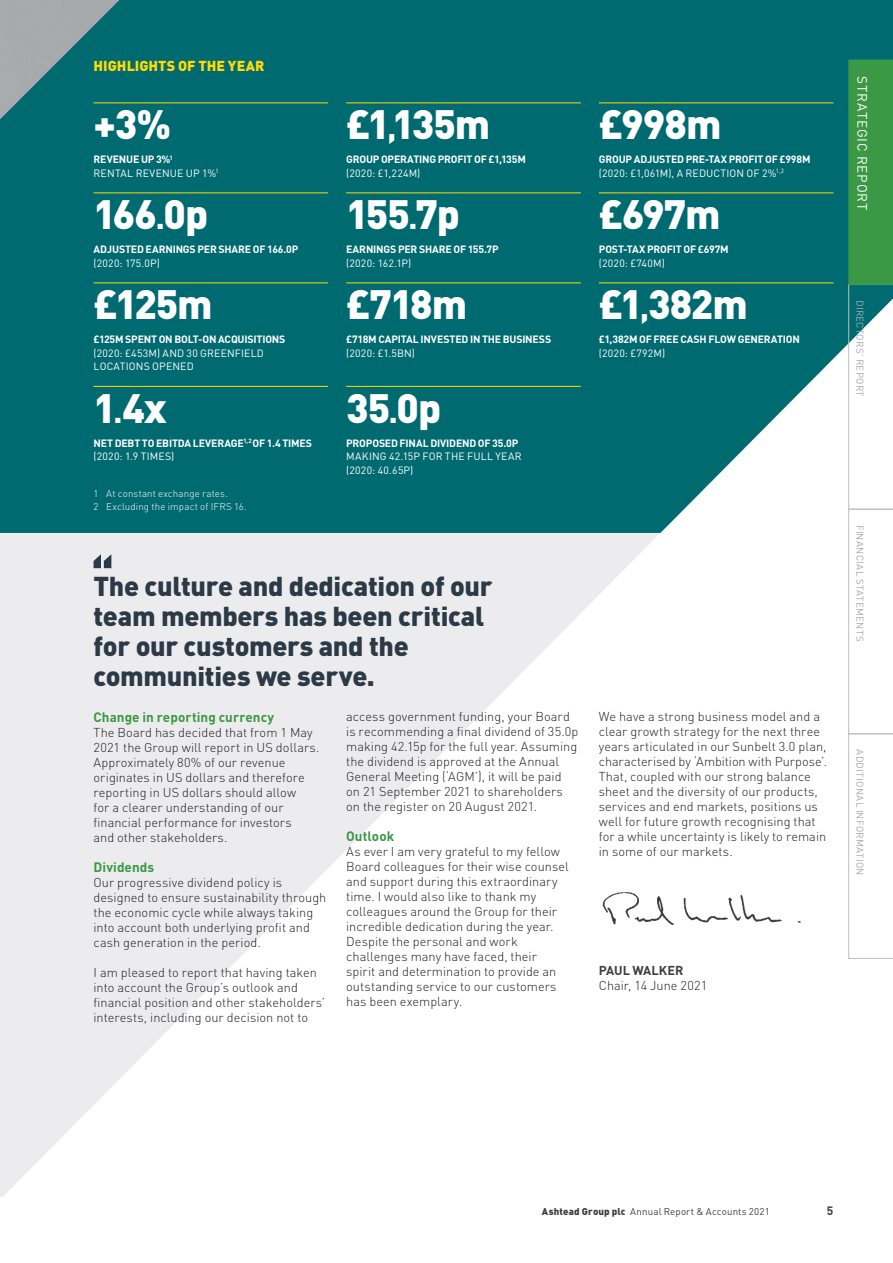
<style>
.page{position:relative;width:893px;height:1263px;background:#fff}
.page>*{position:absolute;margin:0;border:0;box-sizing:border-box;transform-origin:0 0}
.t1{font:900 40.5px "DIN";letter-spacing:-.025em;color:#fff}
.t2{font:900 27px/30px "DIN";letter-spacing:-.01em;color:#2b3a46}
.t3{font:900 14.25px "DIN";color:#ffdc01}
.t4{font:700 13.5px "DIN";letter-spacing:.005em;color:#3b9844}
.t5{font:13.5px "DIN";letter-spacing:.055em;color:#fff}
.t6{font:300 12.75px/15px "DIN";letter-spacing:.005em;color:#231f20}
.t7{font:700 12.75px "DIN";letter-spacing:-.005em;color:#3e3e3f}
.t8{font:700 12px "DIN";color:#3e3e3f}
.t9{font:700 10.5px/13.5px "DIN";letter-spacing:-.015em;color:#fff}
.t10{font:10.5px/13.5px "DIN";letter-spacing:.025em;color:#fff}
.t11{font:9.75px "DIN";letter-spacing:.025em;color:#a8a9ad}
.t12{font:300 9.75px/12.8px "DIN";letter-spacing:.015em;color:#fff}
.t13{font:9.75px "DIN";letter-spacing:.015em;color:#3e3e3f}
.s1{font-weight:700}
.s2{font-size:28.35px}
.s3{font-weight:400}
.s4{font-weight:900}
</style>
<div class="page">
<svg style="left:0;top:533px;width:660px;height:664px;fill:#ececee"></svg>
<div style="left:0;top:0;width:893px;height:533px;background:#006a71"></div>
<img style="left:0;top:0;width:119px;height:119px">
<img style="left:599px;top:886px;width:202px;height:50px">
<svg style="left:94px;top:554px;width:17px;height:14px"></svg>
<hr style="left:94px;top:102px;width:234px;height:1px;background:#ffdc01">
<hr style="left:94px;top:192px;width:234px;height:1px;background:#ffdc01">
<hr style="left:94px;top:282px;width:234px;height:1px;background:#ffdc01">
<hr style="left:94px;top:386px;width:234px;height:1px;background:#ffdc01">
<hr style="left:346px;top:102px;width:235px;height:1px;background:#ffdc01">
<hr style="left:346px;top:192px;width:235px;height:1px;background:#ffdc01">
<hr style="left:346px;top:282px;width:235px;height:1px;background:#ffdc01">
<hr style="left:346px;top:386px;width:235px;height:1px;background:#ffdc01">
<hr style="left:599px;top:102px;width:234px;height:1px;background:#ffdc01">
<hr style="left:599px;top:192px;width:234px;height:1px;background:#ffdc01">
<hr style="left:599px;top:282px;width:234px;height:1px;background:#ffdc01">
<svg style="left:848px;top:60px;width:45px;height:899px"></svg>
<p class="t3" style="left:94px;top:57px;width:172px">HIGHLIGHTS OF THE YEAR</p>
<h1 class="t1" style="left:94px;top:98px;width:79px">+3%</h1>
<p class="t10" style="left:94px;top:152px;width:127px"><span class="s1">REVENUE UP 3%</span><sup>1<br></sup>RENTAL REVENUE UP 1%<sup>1</sup></p>
<h1 class="t1" style="left:94px;top:188px;width:116px">166<span class="s2">.</span>0p</h1>
<p class="t9" style="left:94px;top:242px;width:206px">ADJUSTED EARNINGS PER SHARE OF 166.0P</p>
<p class="t10" style="left:94px;top:256px;width:68px">(2020: 175.0P)</p>
<h1 class="t1" style="left:94px;top:278px;width:121px">£125m</h1>
<p class="t9" style="left:94px;top:332px;width:193px">£125M SPENT ON BOLT-ON ACQUISITIONS</p>
<p class="t10" style="left:94px;top:346px;width:172px">(2020: £453M) AND 30 GREENFIELD<br>LOCATIONS OPENED</p>
<h1 class="t1" style="left:94px;top:381px;width:75px">1<span class="s2">.</span>4x</h1>
<p class="t9" style="left:94px;top:436px;width:220px">NET DEBT TO EBITDA LEVERAGE<sup>1,2</sup> OF 1.4 TIMES <span class="s3">(2020: 1.9 TIMES)</span></p>
<p class="t12" style="left:94px;top:487px;width:155px">1 At constant exchange rates.<br>2 Excluding the impact of IFRS 16.</p>
<h1 class="t1" style="left:346px;top:98px;width:146px">£1<span class="s2">,</span>135m</h1>
<p class="t9" style="left:346px;top:152px;width:181px">GROUP OPERATING PROFIT OF £1,135M</p>
<p class="t10" style="left:346px;top:166px;width:76px">(2020: £1,224M)</p>
<h1 class="t1" style="left:346px;top:188px;width:115px">155<span class="s2">.</span>7p</h1>
<p class="t9" style="left:346px;top:242px;width:154px">EARNINGS PER SHARE OF 155.7P</p>
<p class="t10" style="left:346px;top:256px;width:67px">(2020: 162.1P)</p>
<h1 class="t1" style="left:346px;top:278px;width:123px">£718m</h1>
<p class="t9" style="left:346px;top:332px;width:207px">£718M CAPITAL INVESTED IN THE BUSINESS</p>
<p class="t10" style="left:346px;top:346px;width:70px">(2020: £1.5BN)</p>
<h1 class="t1" style="left:346px;top:381px;width:97px">35<span class="s2">.</span>0p</h1>
<p class="t9" style="left:346px;top:436px;width:174px">PROPOSED FINAL DIVIDEND OF 35.0P</p>
<p class="t10" style="left:346px;top:449px;width:177px">MAKING 42.15P FOR THE FULL YEAR (2020: 40.65P)</p>
<h1 class="t1" style="left:599px;top:98px;width:124px">£998m</h1>
<p class="t9" style="left:599px;top:152px;width:213px">GROUP ADJUSTED PRE-TAX PROFIT OF £998M <span class="s3">(2020: £1,061M), A REDUCTION OF 2%</span><sup>1,2</sup></p>
<h1 class="t1" style="left:599px;top:188px;width:123px">£697m</h1>
<p class="t9" style="left:599px;top:242px;width:131px">POST-TAX PROFIT OF £697M</p>
<p class="t10" style="left:599px;top:256px;width:67px">(2020: £740M)</p>
<h1 class="t1" style="left:599px;top:278px;width:151px">£1<span class="s2">,</span>382m</h1>
<p class="t9" style="left:599px;top:332px;width:203px">£1,382M OF FREE CASH FLOW GENERATION</p>
<p class="t10" style="left:599px;top:346px;width:68px">(2020: £792M)</p>
<h2 class="t2" style="left:94px;top:570px;width:401px">The culture and dedication of our team members has been critical for our customers and the communities we serve.</h2>
<p class="t4" style="left:94px;top:708px;width:182px">Change in reporting currency</p>
<p class="t6" style="left:94px;top:724px;width:227px">The Board has decided that from 1 May 2021 the Group will report in US dollars.<br>Approximately 80% of our revenue originates in US dollars and therefore reporting in US dollars should allow<br>for a clearer understanding of our financial performance for investors<br>and other stakeholders.</p>
<p class="t4" style="left:94px;top:858px;width:62px">Dividends</p>
<p class="t6" style="left:94px;top:874px;width:234px">Our progressive dividend policy is designed to ensure sustainability through the economic cycle while always taking into account both underlying profit and cash generation in the period.</p>
<p class="t6" style="left:94px;top:964px;width:233px">I am pleased to report that having taken into account the Group’s outlook and financial position and other stakeholders’ interests, including our decision not to</p>
<p class="t6" style="left:346px;top:709px;width:234px">access government funding, your Board is recommending a final dividend of 35.0p making 42.15p for the full year. Assuming the dividend is approved at the Annual General Meeting (‘AGM’), it will be paid on 21 September 2021 to shareholders on the register on 20 August 2021.</p>
<p class="t4" style="left:346px;top:827px;width:50px">Outlook</p>
<p class="t6" style="left:346px;top:844px;width:224px">As ever I am very grateful to my fellow Board colleagues for their wise counsel and support during this extraordinary time. I would also like to thank my colleagues around the Group for their incredible dedication during the year.<br>Despite the personal and work challenges many have faced, their spirit and determination to provide an outstanding service to our customers has been exemplary.</p>
<p class="t6" style="left:599px;top:709px;width:230px">We have a strong business model and a clear growth strategy for the next three years articulated in our Sunbelt 3.0 plan, characterised by ‘Ambition with Purpose’.<br>That, coupled with our strong balance sheet and the diversity of our products, services and end markets, positions us well for future growth recognising that for a while uncertainty is likely to remain in some of our markets.</p>
<p class="t7" style="left:599px;top:962px;width:86px">PAUL WALKER</p>
<p class="t6" style="left:599px;top:978px;width:110px">Chair, 14 June 2021</p>
<p class="t5" style="left:871px;top:76px;width:136px;rotate:90deg">STRATEGIC REPORT</p>
<p class="t11" style="left:866px;top:300px;width:98px;rotate:90deg">DIRECTORS’ REPORT</p>
<p class="t11" style="left:866px;top:524px;width:118px;rotate:90deg">FINANCIAL STATEMENTS</p>
<p class="t11" style="left:866px;top:749px;width:128px;rotate:90deg">ADDITIONAL INFORMATION</p>
<p class="t13" style="left:542px;top:1205px;width:229px"><span class="s4">Ashtead Group plc</span> Annual Report &amp; Accounts 2021</p>
<p class="t8" style="left:827px;top:1203px;width:8px">5</p>
</div>
